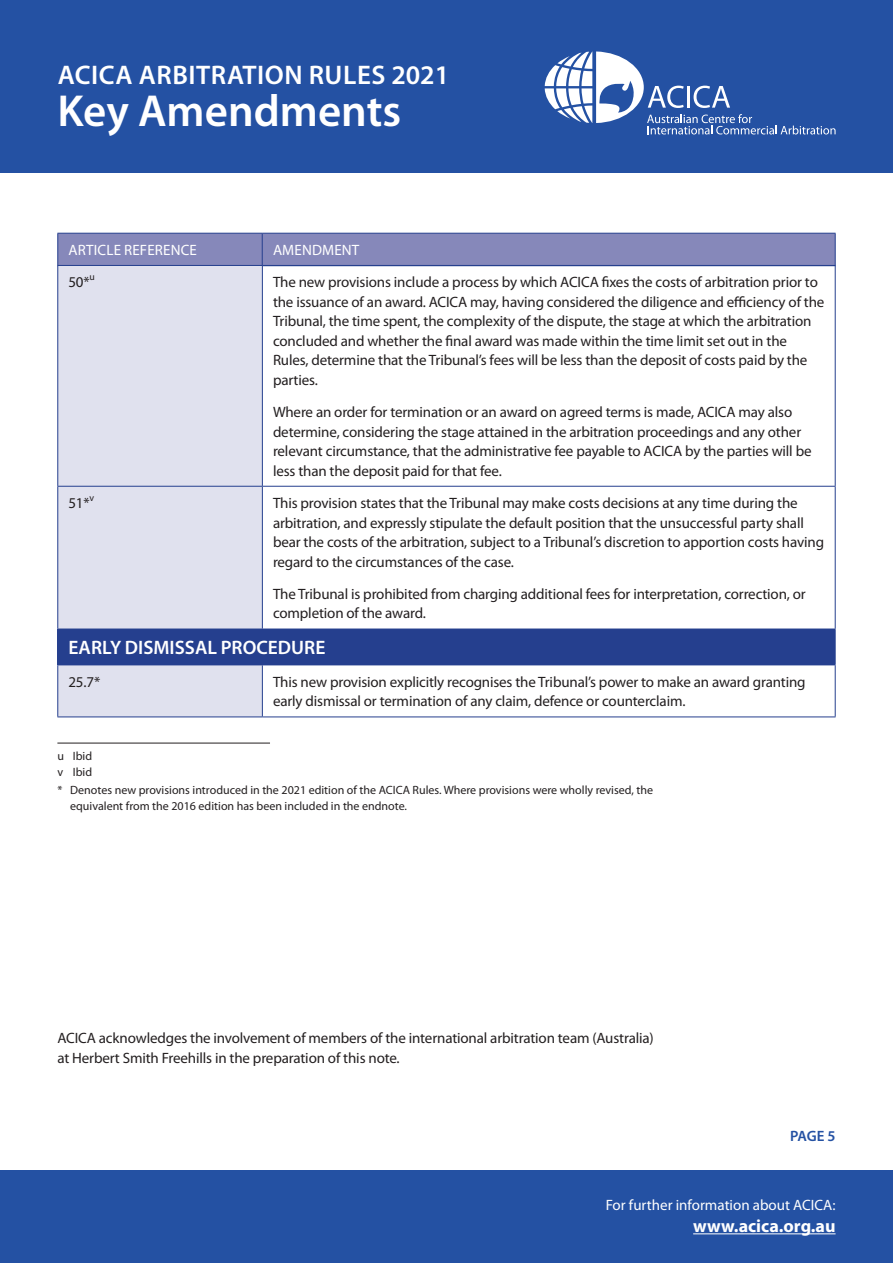
<style>
.page{position:relative;width:893px;height:1263px;background:#fff}
.page>*{position:absolute;margin:0;border:0;box-sizing:border-box;transform-origin:0 0}
.First_para{font:600 45px "Myriad Pro";color:#fff}
.First_para-2{font:600 27px "Myriad Pro";letter-spacing:.02em;color:#fff}
.Table_Heading{font:600 19.5px "Myriad Pro";color:#fff}
.t1{font:700 18px "Myriad Pro";color:#fff}
.Body_Text{font:15px/19.5px "Myriad Pro";letter-spacing:-.01em;color:#231f20}
.Body_Text-2{font:15px "Myriad Pro";letter-spacing:.005em;color:#fff}
.First_para-3{font:600 15px "Myriad Pro";color:#2451a3}
.Footnote_text{font:12px/16.5px "Myriad Pro";color:#231f20}
.Body_Text-3{font:9.75px "Myriad Pro";color:#231f20}
</style>
<div class="page">
<div style="left:0;top:0;width:893px;height:172px;background:#2451a3"></div>
<div style="left:0;top:1170px;width:893px;height:93px;background:#2451a3"></div>
<hr style="left:693px;top:1233px;width:143px;height:1px;background:#fff">
<svg style="left:545px;top:51px;width:291px;height:83px"></svg>
<div style="left:58px;top:234px;width:777px;height:31px;background:#8688ba"></div>
<hr style="left:57px;top:233px;width:205px;height:1px;background:#253f8e">
<hr style="left:57px;top:234px;width:1px;height:31px;background:#253f8e">
<hr style="left:262px;top:233px;width:574px;height:1px;background:#253f8e">
<hr style="left:262px;top:234px;width:1px;height:31px;background:#253f8e">
<hr style="left:835px;top:234px;width:1px;height:31px;background:#253f8e">
<div style="left:58px;top:266px;width:204px;height:450px;background:#e0e1ee"></div>
<div style="left:58px;top:629px;width:777px;height:36px;background:#253f8e"></div>
<hr style="left:57px;top:265px;width:205px;height:1px;background:#253f8e">
<hr style="left:57px;top:266px;width:1px;height:220px;background:#253f8e">
<hr style="left:262px;top:265px;width:574px;height:1px;background:#253f8e">
<hr style="left:262px;top:266px;width:1px;height:220px;background:#253f8e">
<hr style="left:835px;top:266px;width:1px;height:220px;background:#253f8e">
<hr style="left:57px;top:486px;width:205px;height:1px;background:#253f8e">
<hr style="left:57px;top:487px;width:1px;height:142px;background:#253f8e">
<hr style="left:262px;top:486px;width:574px;height:1px;background:#253f8e">
<hr style="left:262px;top:487px;width:1px;height:142px;background:#253f8e">
<hr style="left:835px;top:487px;width:1px;height:142px;background:#253f8e">
<hr style="left:57px;top:629px;width:1px;height:35px;background:#253f8e">
<hr style="left:835px;top:629px;width:1px;height:35px;background:#253f8e">
<hr style="left:57px;top:664px;width:205px;height:1px;background:#253f8e">
<hr style="left:57px;top:665px;width:1px;height:51px;background:#253f8e">
<hr style="left:262px;top:664px;width:574px;height:1px;background:#253f8e">
<hr style="left:262px;top:665px;width:1px;height:51px;background:#253f8e">
<hr style="left:835px;top:665px;width:1px;height:51px;background:#253f8e">
<hr style="left:57px;top:716px;width:205px;height:1px;background:#253f8e">
<hr style="left:262px;top:716px;width:574px;height:1px;background:#253f8e">
<hr style="left:57px;top:743px;width:213px;height:1px;background:#231f20">
<p class="First_para-2" style="left:58px;top:60px;width:393px">ACICA ARBITRATION RULES 2021</p>
<p class="First_para" style="left:57px;top:86px;width:345px">Key Amendments</p>
<p class="Body_Text-2" style="left:69px;top:242px;width:130px">ARTICLE REFERENCE</p>
<p class="Body_Text-2" style="left:273px;top:242px;width:88px">AMENDMENT</p>
<p class="Body_Text" style="left:68px;top:273px;width:23px">50*</p>
<p class="Body_Text-3" style="left:90px;top:271px;width:7px">u</p>
<p class="Body_Text" style="left:273px;top:273px;width:553px">The new provisions include a process by which ACICA fixes the costs of arbitration prior to the issuance of an award. ACICA may, having considered the diligence and efficiency of the Tribunal, the time spent, the complexity of the dispute, the stage at which the arbitration concluded and whether the final award was made within the time limit set out in the Rules, determine that the Tribunal’s fees will be less than the deposit of costs paid by the parties.</p>
<p class="Body_Text" style="left:273px;top:403px;width:540px">Where an order for termination or an award on agreed terms is made, ACICA may also determine, considering the stage attained in the arbitration proceedings and any other relevant circumstance, that the administrative fee payable to ACICA by the parties will be less than the deposit paid for that fee.</p>
<p class="Body_Text" style="left:68px;top:494px;width:23px">51*</p>
<p class="Body_Text-3" style="left:90px;top:492px;width:6px">v</p>
<p class="Body_Text" style="left:273px;top:494px;width:553px">This provision states that the Tribunal may make costs decisions at any time during the arbitration, and expressly stipulate the default position that the unsuccessful party shall bear the costs of the arbitration, subject to a Tribunal’s discretion to apportion costs having regard to the circumstances of the case.</p>
<p class="Body_Text" style="left:273px;top:584px;width:534px">The Tribunal is prohibited from charging additional fees for interpretation, correction, or completion of the award.</p>
<p class="Table_Heading" style="left:69px;top:637px;width:258px">EARLY DISMISSAL PROCEDURE</p>
<p class="Body_Text" style="left:68px;top:672px;width:33px">25.7*</p>
<p class="Body_Text" style="left:273px;top:672px;width:534px">This new provision explicitly recognises the Tribunal’s power to make an award granting early dismissal or termination of any claim, defence or counterclaim.</p>
<p class="Footnote_text" style="left:57px;top:747px;width:36px">u Ibid</p>
<p class="Footnote_text" style="left:57px;top:764px;width:36px">v Ibid</p>
<p class="Footnote_text" style="left:70px;top:782px;width:584px;text-indent:-13px">* Denotes new provisions introduced in the 2021 edition of the ACICA Rules. Where provisions were wholly revised, the equivalent from the 2016 edition has been included in the endnote.</p>
<p class="Body_Text" style="left:57px;top:1029px;width:598px">ACICA acknowledges the involvement of members of the international arbitration team (Australia) at Herbert Smith Freehills in the preparation of this note.</p>
<p class="First_para-3" style="left:790px;top:1128px;width:47px">PAGE 5</p>
<p class="Body_Text-2" style="left:606px;top:1197px;width:231px">For further information about ACICA:</p>
<p class="t1" style="left:693px;top:1214px;width:144px">www.acica.org.au</p>
</div>
